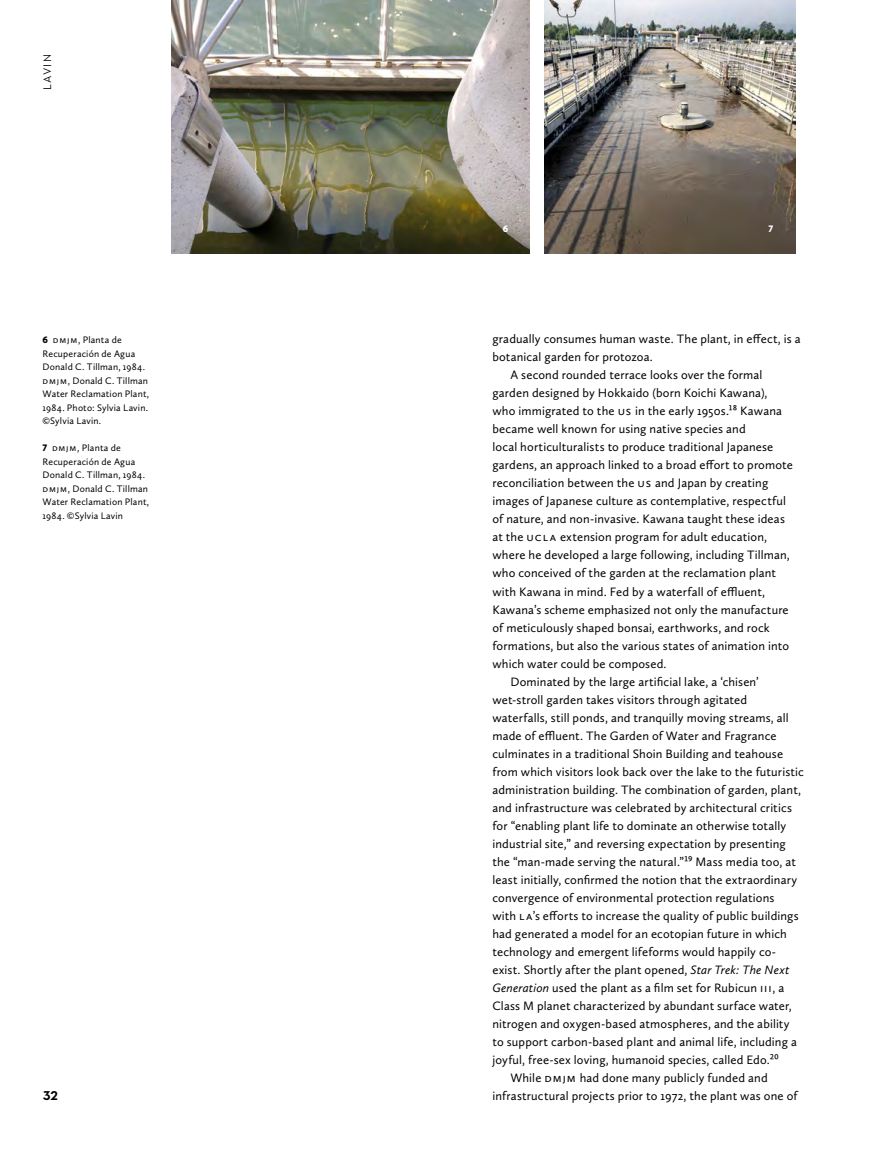
<style>
.page{position:relative;width:872px;height:1149px;background:#fff}
.page>*{position:absolute;margin:0;border:0;box-sizing:border-box;transform-origin:0 0}
.t1{font:700 13.05px "Neutraface 2 Text";color:#000}
.t2{font:12.6px "Calluna Sans";letter-spacing:.01em;color:#000}
.t3{font:11.25px "Neutraface 2 Text";letter-spacing:.115em;color:#000}
.t4{font:9.75px/13.5px "Calluna Sans";letter-spacing:.025em;color:#000}
.t5{font:900 9.75px "Calluna Sans";color:#fff}
.s1{font-weight:900}
.s2{font-style:italic}
</style>
<div class="page">
<img style="left:172px;top:0;width:357px;height:253px">
<img style="left:544px;top:0;width:251px;height:253px">
<p class="t3" style="left:40px;top:90px;width:38px;rotate:-90deg">LAVIN</p>
<p class="t4" style="left:43px;top:333px;width:108px"><span class="s1">6</span> DMJM, Planta de<br>Recuperación de Agua<br>Donald C. Tillman, 1984.<br>DMJM, Donald C. Tillman<br>Water Reclamation Plant,<br>1984. Photo: Sylvia Lavin. ©Sylvia Lavin.</p>
<p class="t4" style="left:43px;top:441px;width:108px"><span class="s1">7</span> DMJM, Planta de<br>Recuperación de Agua<br>Donald C. Tillman, 1984.<br>DMJM, Donald C. Tillman<br>Water Reclamation Plant,<br>1984. ©Sylvia Lavin</p>
<p class="t1" style="left:43px;top:1086px;width:16px">32</p>
<p class="t5" style="left:502px;top:222px;width:7px">6</p>
<p class="t5" style="left:768px;top:222px;width:6px">7</p>
<p class="t2" style="left:492px;top:331px;width:310px">gradually consumes human waste. The plant, in effect, is a</p>
<p class="t2" style="left:492px;top:349px;width:162px">botanical garden for protozoa.</p>
<p class="t2" style="left:510px;top:367px;width:253px">A second rounded terrace looks over the formal</p>
<p class="t2" style="left:492px;top:385px;width:276px">garden designed by Hokkaido (born Koichi Kawana),</p>
<p class="t2" style="left:492px;top:403px;width:291px">who immigrated to the US in the early 1950s.18 Kawana</p>
<p class="t2" style="left:492px;top:421px;width:255px">became well known for using native species and</p>
<p class="t2" style="left:492px;top:439px;width:282px">local horticulturalists to produce traditional Japanese</p>
<p class="t2" style="left:492px;top:457px;width:302px">gardens, an approach linked to a broad effort to promote</p>
<p class="t2" style="left:492px;top:475px;width:277px">reconciliation between the US and Japan by creating</p>
<p class="t2" style="left:492px;top:493px;width:295px">images of Japanese culture as contemplative, respectful</p>
<p class="t2" style="left:492px;top:511px;width:294px">of nature, and non-invasive. Kawana taught these ideas</p>
<p class="t2" style="left:492px;top:529px;width:48px">at the UCLA</p>
<p class="t2" style="left:560px;top:529px;width:208px">extension program for adult education,</p>
<p class="t2" style="left:492px;top:547px;width:299px">where he developed a large following, including Tillman,</p>
<p class="t2" style="left:492px;top:565px;width:285px">who conceived of the garden at the reclamation plant</p>
<p class="t2" style="left:492px;top:583px;width:274px">with Kawana in mind. Fed by a waterfall of effluent,</p>
<p class="t2" style="left:492px;top:601px;width:298px">Kawana’s scheme emphasized not only the manufacture</p>
<p class="t2" style="left:492px;top:619px;width:279px">of meticulously shaped bonsai, earthworks, and rock</p>
<p class="t2" style="left:492px;top:637px;width:298px">formations, but also the various states of animation into</p>
<p class="t2" style="left:492px;top:655px;width:176px">which water could be composed.</p>
<p class="t2" style="left:510px;top:673px;width:250px">Dominated by the large artificial lake, a ‘chisen’</p>
<p class="t2" style="left:492px;top:691px;width:256px">wet-stroll garden takes visitors through agitated</p>
<p class="t2" style="left:492px;top:709px;width:298px">waterfalls, still ponds, and tranquilly moving streams, all</p>
<p class="t2" style="left:492px;top:727px;width:286px">made of effluent. The Garden of Water and Fragrance</p>
<p class="t2" style="left:492px;top:745px;width:292px">culminates in a traditional Shoin Building and teahouse</p>
<p class="t2" style="left:492px;top:763px;width:313px">from which visitors look back over the lake to the futuristic</p>
<p class="t2" style="left:492px;top:781px;width:310px">administration building. The combination of garden, plant,</p>
<p class="t2" style="left:492px;top:799px;width:301px">and infrastructure was celebrated by architectural critics</p>
<p class="t2" style="left:492px;top:817px;width:295px">for “enabling plant life to dominate an otherwise totally</p>
<p class="t2" style="left:492px;top:835px;width:295px">industrial site,” and reversing expectation by presenting</p>
<p class="t2" style="left:492px;top:853px;width:305px">the “man-made serving the natural.”19 Mass media too, at</p>
<p class="t2" style="left:492px;top:871px;width:306px">least initially, confirmed the notion that the extraordinary</p>
<p class="t2" style="left:492px;top:889px;width:283px">convergence of environmental protection regulations</p>
<p class="t2" style="left:492px;top:907px;width:308px">with LA’s efforts to increase the quality of public buildings</p>
<p class="t2" style="left:492px;top:925px;width:296px">had generated a model for an ecotopian future in which</p>
<p class="t2" style="left:492px;top:943px;width:285px">technology and emergent lifeforms would happily co-</p>
<p class="t2" style="left:492px;top:961px;width:299px">exist. Shortly after the plant opened, <span class="s2">Star Trek: The Next</span></p>
<p class="t2" style="left:492px;top:979px;width:293px"><span class="s2">Generation</span> used the plant as a film set for Rubicun III , a</p>
<p class="t2" style="left:492px;top:997px;width:301px">Class M planet characterized by abundant surface water,</p>
<p class="t2" style="left:492px;top:1015px;width:299px">nitrogen and oxygen-based atmospheres, and the ability</p>
<p class="t2" style="left:492px;top:1033px;width:306px">to support carbon-based plant and animal life, including a</p>
<p class="t2" style="left:492px;top:1051px;width:288px">joyful, free-sex loving, humanoid species, called Edo.20</p>
<p class="t2" style="left:510px;top:1069px;width:259px">While DMJM had done many publicly funded and</p>
<p class="t2" style="left:492px;top:1087px;width:307px">infrastructural projects prior to 1972, the plant was one of</p>
</div>
